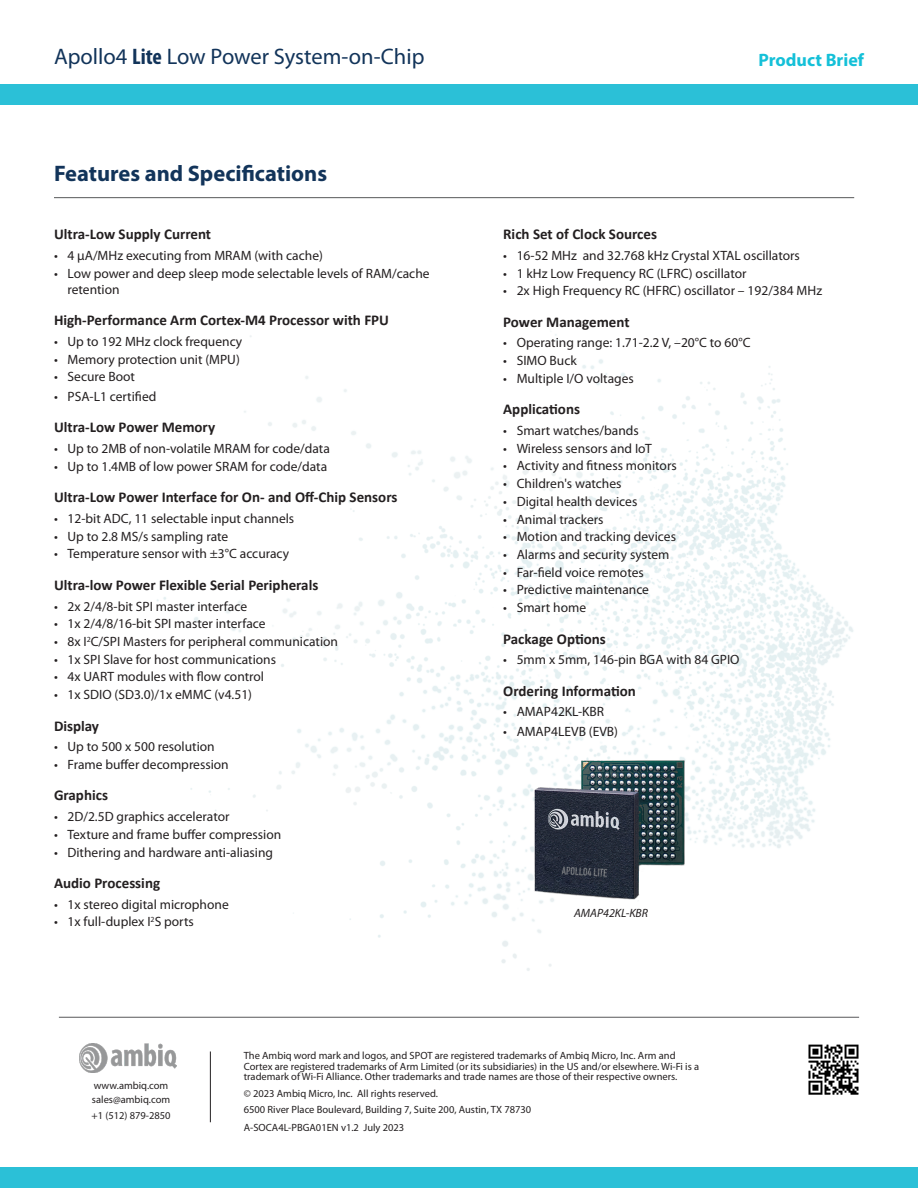
<style>
.page{position:relative;width:918px;height:1188px;background:#fff}
.page>*{position:absolute;margin:0;border:0;box-sizing:border-box;transform-origin:0 0}
.t1{font:22.5px "Myriad Pro";color:#12345a}
.t2{font:700 22.5px "Myriad Pro";color:#12345a}
.t3{font:700 18px "Myriad Pro";color:#14c0d8}
.t4{font:700 15px "Calibri";color:#231f20}
.t5{font:13.5px/16.2px "Myriad Pro";color:#231f20}
.t6{font:italic 12px "Myriad Pro";color:#231f20}
.t7{font:10.5px/10.5px "Myriad Pro";color:#231f20}
.s1{font-weight:700;font-stretch:condensed}
</style>
<div class="page">
<div style="left:0;top:1167px;width:918px;height:21px;background:#2bc0d7"></div>
<hr style="left:54px;top:197px;width:800px;height:1px;background:#57585a">
<hr style="left:59px;top:1017px;width:800px;height:1px;background:#57585a">
<div style="left:0;top:84px;width:918px;height:21px;background:#2bc0d7"></div>
<img style="left:157px;top:291px;width:697px;height:680px">
<img style="left:808px;top:1044px;width:51px;height:51px">
<hr style="left:210px;top:1052px;width:1px;height:70px;background:#231f20">
<img style="left:79px;top:1044px;width:98px;height:29px">
<img style="left:527px;top:752px;width:175px;height:150px">
<h1 class="t1" style="left:54px;top:42px;width:372px">Apollo4 <span class="s1">Lite</span> Low Power System-on-Chip</h1>
<h2 class="t3" style="left:758px;top:48px;width:107px">Product Brief</h2>
<h1 class="t2" style="left:54px;top:159px;width:275px">Features and Specifications</h1>
<p class="t4" style="left:54px;top:224px;width:159px">Ultra-Low Supply Current</p>
<p class="t5" style="left:54px;top:247px;width:270px">• 4 µA/MHz executing from MRAM (with cache)</p>
<p class="t5" style="left:68px;top:265px;width:364px;text-indent:-14px">• Low power and deep sleep mode selectable levels of RAM/cache retention</p>
<p class="t4" style="left:54px;top:310px;width:337px">High-Performance Arm Cortex-M4 Processor with FPU</p>
<p class="t5" style="left:54px;top:333px;width:190px">• Up to 192 MHz clock frequency</p>
<p class="t5" style="left:54px;top:351px;width:187px">• Memory protection unit (MPU)</p>
<p class="t5" style="left:54px;top:369px;width:83px">• Secure Boot</p>
<p class="t5" style="left:54px;top:388px;width:104px">• PSA-L1 certified</p>
<p class="t4" style="left:54px;top:417px;width:163px">Ultra-Low Power Memory</p>
<p class="t5" style="left:54px;top:440px;width:277px">• Up to 2MB of non-volatile MRAM for code/data</p>
<p class="t5" style="left:54px;top:458px;width:275px">• Up to 1.4MB of low power SRAM for code/data</p>
<p class="t4" style="left:54px;top:487px;width:345px">Ultra-Low Power Interface for On- and Off-Chip Sensors</p>
<p class="t5" style="left:54px;top:510px;width:242px">• 12-bit ADC, 11 selectable input channels</p>
<p class="t5" style="left:54px;top:528px;width:176px">• Up to 2.8 MS/s sampling rate</p>
<p class="t5" style="left:54px;top:546px;width:237px">• Temperature sensor with ±3°C accuracy</p>
<p class="t4" style="left:54px;top:574px;width:266px">Ultra-low Power Flexible Serial Peripherals</p>
<p class="t5" style="left:54px;top:598px;width:195px">• 2x 2/4/8-bit SPI master interface</p>
<p class="t5" style="left:54px;top:615px;width:213px">• 1x 2/4/8/16-bit SPI master interface</p>
<p class="t5" style="left:54px;top:633px;width:286px">• 8x I<sup>2</sup>C/SPI Masters for peripheral communication</p>
<p class="t5" style="left:54px;top:651px;width:224px">• 1x SPI Slave for host communications</p>
<p class="t5" style="left:54px;top:669px;width:212px">• 4x UART modules with flow control</p>
<p class="t5" style="left:54px;top:686px;width:200px">• 1x SDIO (SD3.0)/1x eMMC (v4.51)</p>
<p class="t4" style="left:54px;top:715px;width:47px">Display</p>
<p class="t5" style="left:54px;top:738px;width:162px">• Up to 500 x 500 resolution</p>
<p class="t5" style="left:54px;top:756px;width:176px">• Frame buffer decompression</p>
<p class="t4" style="left:54px;top:785px;width:56px">Graphics</p>
<p class="t5" style="left:54px;top:808px;width:177px">• 2D/2.5D graphics accelerator</p>
<p class="t5" style="left:54px;top:826px;width:229px">• Texture and frame buffer compression</p>
<p class="t5" style="left:54px;top:844px;width:221px">• Dithering and hardware anti-aliasing</p>
<p class="t4" style="left:54px;top:872px;width:108px">Audio Processing</p>
<p class="t5" style="left:54px;top:896px;width:176px">• 1x stereo digital microphone</p>
<p class="t5" style="left:54px;top:914px;width:141px">• 1x full-duplex I<sup>2</sup>S ports</p>
<p class="t4" style="left:503px;top:224px;width:155px">Rich Set of Clock Sources</p>
<p class="t5" style="left:503px;top:247px;width:298px">• 16-52 MHz and 32.768 kHz Crystal XTAL oscillators</p>
<p class="t5" style="left:503px;top:265px;width:245px">• 1 kHz Low Frequency RC (LFRC) oscillator</p>
<p class="t5" style="left:503px;top:282px;width:320px">• 2x High Frequency RC (HFRC) oscillator – 192/384 MHz</p>
<p class="t4" style="left:503px;top:311px;width:128px">Power Management</p>
<p class="t5" style="left:503px;top:335px;width:249px">• Operating range: 1.71-2.2 V, –20°C to 60°C</p>
<p class="t5" style="left:503px;top:352px;width:75px">• SIMO Buck</p>
<p class="t5" style="left:503px;top:370px;width:132px">• Multiple I/O voltages</p>
<p class="t4" style="left:503px;top:399px;width:78px">Applications</p>
<p class="t5" style="left:503px;top:422px;width:137px">• Smart watches/bands</p>
<p class="t5" style="left:503px;top:440px;width:150px">• Wireless sensors and IoT</p>
<p class="t5" style="left:503px;top:458px;width:175px">• Activity and fitness monitors</p>
<p class="t5" style="left:503px;top:475px;width:120px">• Children's watches</p>
<p class="t5" style="left:503px;top:493px;width:136px">• Digital health devices</p>
<p class="t5" style="left:503px;top:511px;width:102px">• Animal trackers</p>
<p class="t5" style="left:503px;top:528px;width:174px">• Motion and tracking devices</p>
<p class="t5" style="left:503px;top:546px;width:168px">• Alarms and security system</p>
<p class="t5" style="left:503px;top:564px;width:142px">• Far-field voice remotes</p>
<p class="t5" style="left:503px;top:582px;width:147px">• Predictive maintenance</p>
<p class="t5" style="left:503px;top:599px;width:84px">• Smart home</p>
<p class="t4" style="left:503px;top:628px;width:104px">Package Options</p>
<p class="t5" style="left:503px;top:651px;width:238px">• 5mm x 5mm, 146-pin BGA with 84 GPIO</p>
<p class="t4" style="left:503px;top:680px;width:134px">Ordering Information</p>
<p class="t5" style="left:503px;top:704px;width:102px">• AMAP42KL-KBR</p>
<p class="t5" style="left:503px;top:723px;width:116px">• AMAP4LEVB (EVB)</p>
<p class="t6" style="left:574px;top:905px;width:76px">AMAP42KL-KBR</p>
<p class="t7" style="left:92px;top:1079px;width:80px;line-height:13.5px">www.ambiq.com sales@ambiq.com</p>
<p class="t7" style="left:92px;top:1110px;width:81px">+1 (512) 879-2850</p>
<p class="t7" style="left:244px;top:1050px;width:457px">The Ambiq word mark and logos, and SPOT are registered trademarks of Ambiq Micro, Inc. Arm and<br>Cortex are registered trademarks of Arm Limited (or its subsidiaries) in the US and/or elsewhere. Wi-Fi is a trademark of Wi-Fi Alliance. Other trademarks and trade names are those of their respective owners.</p>
<p class="t7" style="left:244px;top:1085px;width:289px;line-height:16.5px">© 2023 Ambiq Micro, Inc. All rights reserved.<br>6500 River Place Boulevard, Building 7, Suite 200, Austin, TX 78730</p>
<p class="t7" style="left:244px;top:1122px;width:162px">A-SOCA4L-PBGA01EN v1.2 July 2023</p>
</div>
